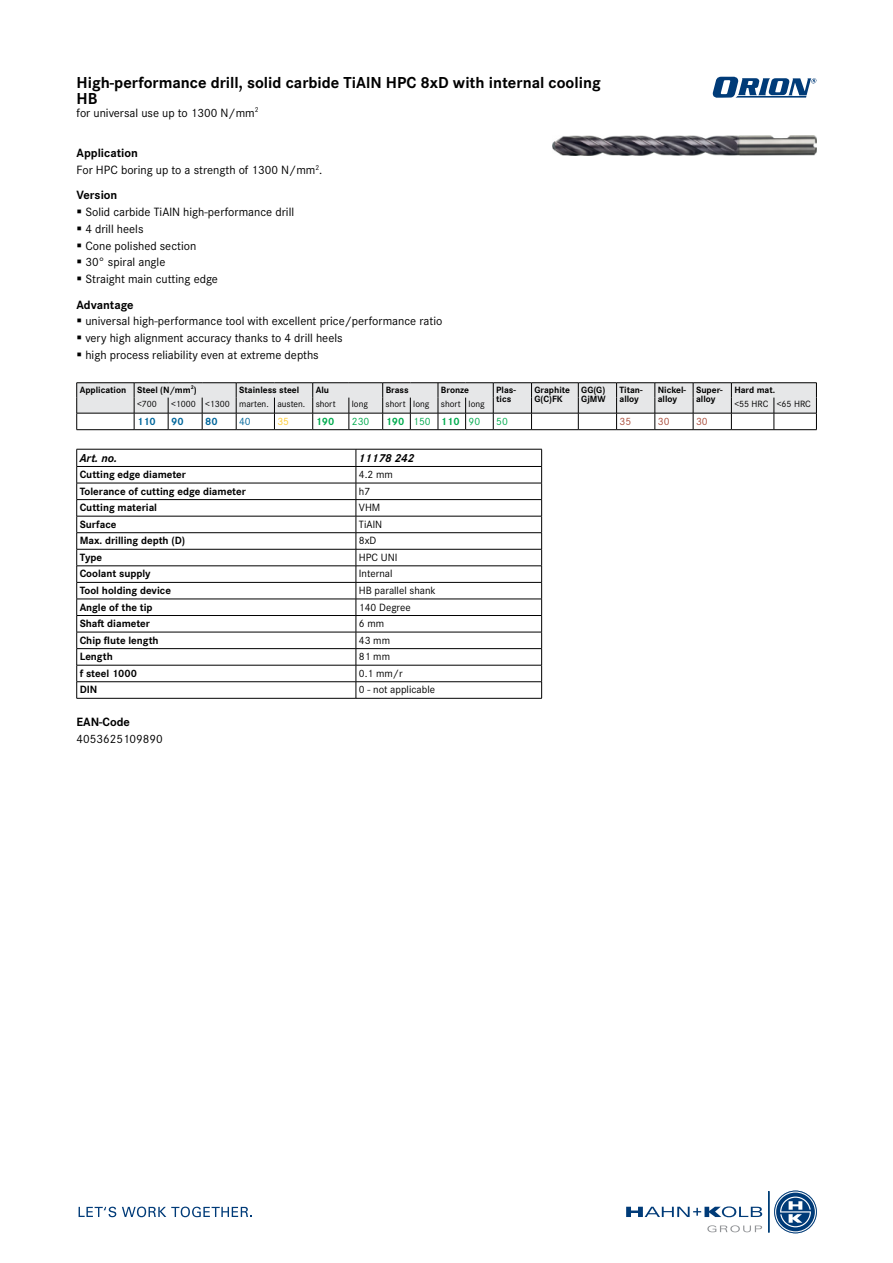
<style>
.page{position:relative;width:893px;height:1263px;background:#fff}
.page>*{position:absolute;margin:0;border:0;box-sizing:border-box;transform-origin:0 0}
.t1{font:700 16.5px/16.5px "Corporate S Pro";color:#000}
.t2{font:12.45px/16.8px "Corporate S Pro";color:#000}
.t3{font:12.45px "Corporate S";color:#000}
.t4{font:700 12.45px "Corporate S Pro";color:#000}
.t5{font:italic 700 12px "Corporate S Pro";color:#000}
.t6{font:700 10.95px "Corporate S Pro";color:#000}
.t7{font:10.95px "Corporate S Pro";color:#000}
.t8{font:700 10.95px "Corporate S Pro";color:#00ab4e}
.t9{font:700 10.95px "Corporate S Pro";color:#00669b}
.t10{font:10.95px "Corporate S Pro";color:#aa4e3d}
.t11{font:10.95px "Corporate S Pro";color:#00ab4e}
.t12{font:10.95px "Corporate S Pro";color:#00669b}
.t13{font:10.95px "Corporate S Pro";color:#ffcc31}
.t14{font:700 9.45px/9.4px "Corporate S Pro";color:#000}
.t15{font:9.45px "Corporate S Pro";color:#000}
.s1{font-weight:700}
.s2{font-weight:400}
</style>
<div class="page">
<img style="left:553px;top:136px;width:263px;height:19px">
<svg style="left:713px;top:77px;width:103px;height:21px"></svg>
<svg style="left:626px;top:1206px;width:136px;height:11px"></svg>
<hr style="left:768px;top:1191px;width:1px;height:41px;background:#003b78">
<svg style="left:775px;top:1191px;width:41px;height:42px"></svg>
<div style="left:774px;top:1191px;width:42px;height:42px;border:2px solid #fff;border-radius:50%"></div>
<div style="left:774px;top:1191px;width:42px;height:42px;border:1px solid #003b78;border-radius:50%"></div>
<svg style="left:707px;top:1225px;width:55px;height:7px"></svg>
<svg style="left:79px;top:1207px;width:37px;height:10px"></svg>
<svg style="left:122px;top:1206px;width:130px;height:11px"></svg>
<svg style="left:76px;top:382px;width:741px;height:48px"></svg>
<hr style="left:774px;top:429px;width:43px;height:1px;background:#000">
<hr style="left:77px;top:449px;width:279px;height:1px;background:#000">
<hr style="left:356px;top:449px;width:186px;height:1px;background:#000">
<hr style="left:77px;top:466px;width:279px;height:1px;background:#000">
<hr style="left:356px;top:466px;width:186px;height:1px;background:#000">
<hr style="left:77px;top:483px;width:279px;height:1px;background:#000">
<hr style="left:356px;top:483px;width:186px;height:1px;background:#000">
<hr style="left:77px;top:499px;width:279px;height:1px;background:#000">
<hr style="left:356px;top:499px;width:186px;height:1px;background:#000">
<hr style="left:77px;top:516px;width:279px;height:1px;background:#000">
<hr style="left:356px;top:516px;width:186px;height:1px;background:#000">
<hr style="left:77px;top:532px;width:279px;height:1px;background:#000">
<hr style="left:356px;top:532px;width:186px;height:1px;background:#000">
<hr style="left:77px;top:549px;width:279px;height:1px;background:#000">
<hr style="left:356px;top:549px;width:186px;height:1px;background:#000">
<hr style="left:77px;top:566px;width:279px;height:1px;background:#000">
<hr style="left:356px;top:566px;width:186px;height:1px;background:#000">
<hr style="left:77px;top:582px;width:279px;height:1px;background:#000">
<hr style="left:356px;top:582px;width:186px;height:1px;background:#000">
<hr style="left:77px;top:599px;width:279px;height:1px;background:#000">
<hr style="left:356px;top:599px;width:186px;height:1px;background:#000">
<hr style="left:77px;top:615px;width:279px;height:1px;background:#000">
<hr style="left:356px;top:615px;width:186px;height:1px;background:#000">
<hr style="left:77px;top:632px;width:279px;height:1px;background:#000">
<hr style="left:356px;top:632px;width:186px;height:1px;background:#000">
<hr style="left:77px;top:648px;width:279px;height:1px;background:#000">
<hr style="left:356px;top:648px;width:186px;height:1px;background:#000">
<hr style="left:77px;top:665px;width:279px;height:1px;background:#000">
<hr style="left:356px;top:665px;width:186px;height:1px;background:#000">
<hr style="left:77px;top:681px;width:279px;height:1px;background:#000">
<svg style="left:76px;top:449px;width:1px;height:249px"></svg>
<hr style="left:77px;top:698px;width:279px;height:1px;background:#000">
<hr style="left:356px;top:681px;width:186px;height:1px;background:#000">
<svg style="left:356px;top:449px;width:1px;height:249px"></svg>
<svg style="left:541px;top:449px;width:1px;height:249px"></svg>
<hr style="left:356px;top:698px;width:186px;height:1px;background:#000">
<h1 class="t1" style="left:77px;top:73px;width:526px">High-performance drill, solid carbide TiAlN HPC 8xD with internal cooling<br>HB</h1>
<p class="t3" style="left:77px;top:103px;width:184px">for universal use up to 1300 N/mm<sup>2</sup></p>
<p class="t2" style="left:77px;top:143px;width:247px"><span class="s1">Application<br></span>For HPC boring up to a strength of 1300 N/mm<sup>2</sup>.</p>
<p class="t4" style="left:77px;top:185px;width:42px">Version</p>
<p class="t2" style="left:85px;top:202px;width:210px">Solid carbide TiAlN high-performance drill<br>4 drill heels<br>Cone polished section<br>30° spiral angle<br>Straight main cutting edge</p>
<p class="t4" style="left:77px;top:295px;width:59px">Advantage</p>
<p class="t2" style="left:85px;top:312px;width:358px">universal high-performance tool with excellent price/performance ratio very high alignment accuracy thanks to 4 drill heels<br>high process reliability even at extreme depths</p>
<p class="t14" style="left:80px;top:384px;width:119px">Application Steel (N/mm<sup>2</sup>)</p>
<p class="t14" style="left:239px;top:384px;width:62px">Stainless steel</p>
<p class="t14" style="left:316px;top:384px;width:15px">Alu</p>
<p class="t14" style="left:386px;top:384px;width:25px">Brass</p>
<p class="t14" style="left:441px;top:384px;width:30px">Bronze</p>
<p class="t14" style="left:496px;top:384px;width:21px">Plas&shy;tics</p>
<p class="t14" style="left:534px;top:384px;width:37px">Graphite<br>G(C)FK</p>
<p class="t14" style="left:581px;top:384px;width:26px">GG(G)<br>GjMW</p>
<p class="t14" style="left:619px;top:384px;width:25px">Titan&shy;alloy</p>
<p class="t14" style="left:658px;top:384px;width:30px">Nickel&shy;alloy</p>
<p class="t14" style="left:696px;top:384px;width:28px">Super&shy;alloy</p>
<p class="t14" style="left:734px;top:384px;width:42px">Hard mat.</p>
<p class="t15" style="left:137px;top:397px;width:21px">&lt;700</p>
<p class="t15" style="left:171px;top:397px;width:166px">&lt;1000 &lt;1300 marten. austen. short</p>
<p class="t15" style="left:352px;top:397px;width:18px">long</p>
<p class="t15" style="left:386px;top:397px;width:101px">short long short long</p>
<p class="t15" style="left:734px;top:397px;width:78px">&lt;55 HRC &lt;65 HRC</p>
<p class="t9" style="left:137px;top:412px;width:20px">110</p>
<p class="t9" style="left:171px;top:412px;width:14px">90</p>
<p class="t9" style="left:205px;top:412px;width:14px">80</p>
<p class="t12" style="left:239px;top:413px;width:13px">40</p>
<p class="t13" style="left:277px;top:413px;width:13px">35</p>
<p class="t8" style="left:316px;top:412px;width:20px">190</p>
<p class="t11" style="left:352px;top:413px;width:19px">230</p>
<p class="t8" style="left:386px;top:412px;width:96px">190 <span class="s2">150</span> 110 <span class="s2">90</span></p>
<p class="t11" style="left:496px;top:413px;width:13px">50</p>
<p class="t10" style="left:620px;top:413px;width:13px">35</p>
<p class="t10" style="left:658px;top:413px;width:13px">30</p>
<p class="t10" style="left:696px;top:413px;width:13px">30</p>
<p class="t5" style="left:80px;top:448px;width:39px">Art. no.</p>
<p class="t5" style="left:359px;top:448px;width:57px">11178 242</p>
<p class="t6" style="left:80px;top:466px;width:108px">Cutting edge diameter</p>
<p class="t7" style="left:359px;top:466px;width:35px">4.2 mm</p>
<p class="t6" style="left:80px;top:482px;width:168px">Tolerance of cutting edge diameter</p>
<p class="t7" style="left:359px;top:483px;width:13px">h7</p>
<p class="t6" style="left:80px;top:499px;width:79px">Cutting material</p>
<p class="t7" style="left:359px;top:500px;width:23px">VHM</p>
<p class="t6" style="left:80px;top:515px;width:38px">Surface</p>
<p class="t7" style="left:359px;top:516px;width:25px">TiAlN</p>
<p class="t6" style="left:80px;top:532px;width:107px">Max. drilling depth (D)</p>
<p class="t7" style="left:359px;top:533px;width:19px">8xD</p>
<p class="t6" style="left:80px;top:549px;width:24px">Type</p>
<p class="t7" style="left:359px;top:549px;width:40px">HPC UNI</p>
<p class="t6" style="left:80px;top:565px;width:73px">Coolant supply</p>
<p class="t7" style="left:359px;top:566px;width:35px">Internal</p>
<p class="t6" style="left:80px;top:582px;width:93px">Tool holding device</p>
<p class="t7" style="left:359px;top:582px;width:78px">HB parallel shank</p>
<p class="t6" style="left:80px;top:598px;width:74px">Angle of the tip</p>
<p class="t7" style="left:359px;top:599px;width:53px">140 Degree</p>
<p class="t6" style="left:80px;top:615px;width:72px">Shaft diameter</p>
<p class="t7" style="left:359px;top:615px;width:27px">6 mm</p>
<p class="t6" style="left:80px;top:631px;width:81px">Chip flute length</p>
<p class="t7" style="left:359px;top:632px;width:33px">43 mm</p>
<p class="t6" style="left:80px;top:648px;width:35px">Length</p>
<p class="t7" style="left:359px;top:649px;width:33px">81 mm</p>
<p class="t6" style="left:80px;top:664px;width:59px">f steel 1000</p>
<p class="t7" style="left:359px;top:665px;width:45px">0.1 mm/r</p>
<p class="t6" style="left:80px;top:681px;width:19px">DIN</p>
<p class="t7" style="left:359px;top:682px;width:78px">0 - not applicable</p>
<p class="t4" style="left:77px;top:712px;width:55px">EAN-Code</p>
<p class="t2" style="left:77px;top:729px;width:88px">4053625109890</p>
</div>
